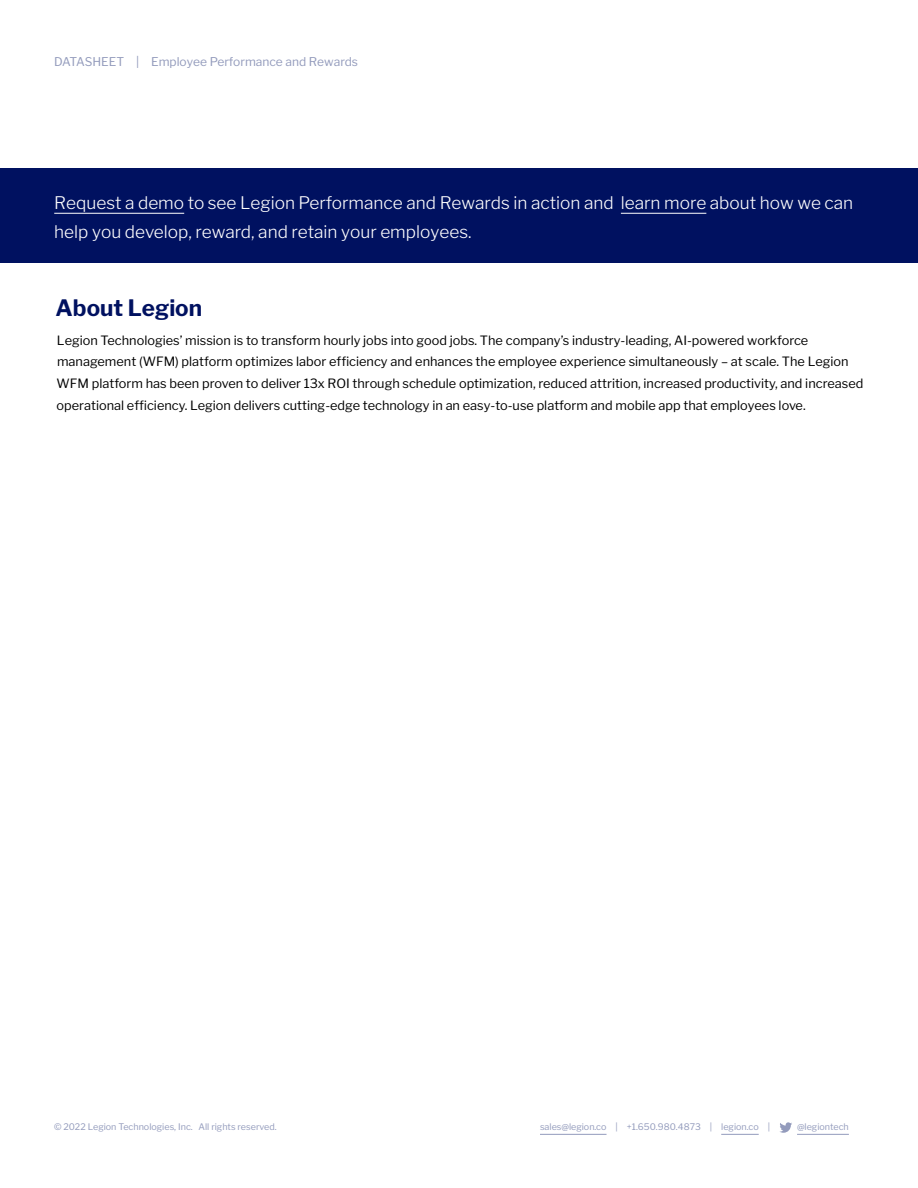
<style>
.page{position:relative;width:918px;height:1188px;background:#fff}
.page>*{position:absolute;margin:0;border:0;box-sizing:border-box;transform-origin:0 0}
.t1{font:700 22.5px "Libre Franklin";color:#001160}
.t2{font:300 17.25px/29.4px "Libre Franklin";color:#fff}
.t3{font:12.75px/21.8px "Libre Franklin";color:#000}
.t4{font:12px "Libre Franklin";color:#939bbc}
.t5{font:9px "Libre Franklin";color:#939bbc}
</style>
<div class="page">
<hr style="left:540px;top:1134px;width:67px;height:1px;background:#939bbc">
<hr style="left:721px;top:1134px;width:38px;height:1px;background:#939bbc">
<hr style="left:797px;top:1134px;width:52px;height:1px;background:#939bbc">
<svg style="left:780px;top:1122px;width:12px;height:11px"></svg>
<div style="left:0;top:168px;width:918px;height:95px;background:#001160"></div>
<hr style="left:54px;top:213px;width:130px;height:1px;background:#fff">
<hr style="left:621px;top:213px;width:85px;height:1px;background:#fff">
<p class="t4" style="left:54px;top:54px;width:306px">DATASHEET | Employee Performance and Rewards</p>
<h2 class="t2" style="left:54px;top:188px;width:800px">Request a demo to see Legion Performance and Rewards in action and learn more about how we can help you develop, reward, and retain your employees.</h2>
<h1 class="t1" style="left:56px;top:294px;width:148px">About Legion</h1>
<p class="t3" style="left:57px;top:329px;width:808px">Legion Technologies’ mission is to transform hourly jobs into good jobs. The company’s industry-leading, AI-powered workforce management (WFM) platform optimizes labor efficiency and enhances the employee experience simultaneously – at scale. The Legion WFM platform has been proven to deliver 13x ROI through schedule optimization, reduced attrition, increased productivity, and increased operational efficiency. Legion delivers cutting-edge technology in an easy-to-use platform and mobile app that employees love.</p>
<p class="t5" style="left:54px;top:1121px;width:224px">© 2022 Legion Technologies, Inc. All rights reserved.</p>
<p class="t5" style="left:540px;top:1121px;width:232px">sales@legion.co | +1.650.980.4873 | legion.co |</p>
<p class="t5" style="left:797px;top:1121px;width:53px">@legiontech</p>
</div>
